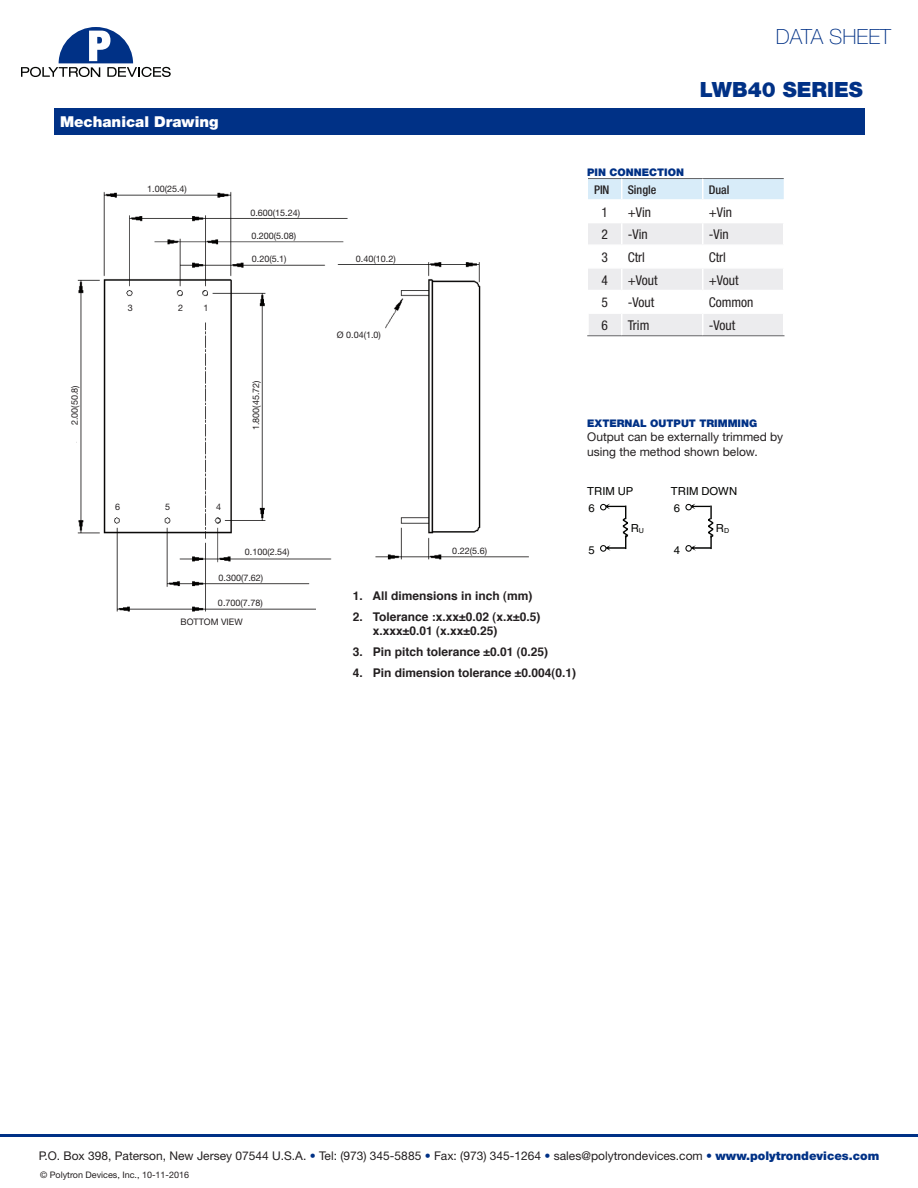
<style>
.page{position:relative;width:918px;height:1188px;background:#fff}
.page>*{position:absolute;margin:0;border:0;box-sizing:border-box;transform-origin:0 0}
.t1{font:900 21px "Helvetica Neue";color:#003186}
.t2{font:100 21px "Helvetica Neue";color:#003186}
.t3{font:900 15px "Helvetica Neue";color:#fff}
.t4{font:condensed 13.5px "Helvetica Neue";color:#231f20}
.t5{font:12px/14.4px "Helvetica Neue";color:#231f20}
.t6{font:700 12px/14.4px "Helvetica";color:#231f20}
.t7{font:500 condensed 12px "Helvetica Neue";color:#231f20}
.t8{font:11.1px "Helvetica";letter-spacing:.005em;color:#040503}
.t9{font:900 10.5px "Helvetica Neue";color:#003186}
.t10{font:9px/19.6px "Helvetica Neue";color:#231f20}
.s1{color:#003186}
.s2{font-weight:900;color:#003186}
</style>
<div class="page">
<svg style="left:21px;top:27px;width:150px;height:50px"></svg>
<hr style="left:0;top:1134px;width:918px;height:3px;background:#003186">
<div style="left:54px;top:108px;width:811px;height:27px;background:#003186"></div>
<hr style="left:588px;top:178px;width:34px;height:1px;background:#636366">
<hr style="left:622px;top:178px;width:81px;height:1px;background:#636366">
<hr style="left:703px;top:178px;width:81px;height:1px;background:#636366">
<svg style="left:588px;top:179px;width:196px;height:156px"></svg>
<hr style="left:587px;top:335px;width:35px;height:1px;background:#636366">
<hr style="left:622px;top:335px;width:81px;height:1px;background:#636366">
<hr style="left:703px;top:335px;width:81px;height:1px;background:#636366">
<div style="left:600px;top:545px;width:6px;height:7px;border:1px solid #040503;border-radius:50%"></div>
<svg style="left:600px;top:504px;width:29px;height:47px"></svg>
<div style="left:685px;top:504px;width:7px;height:6px;border:1px solid #040503;border-radius:50%"></div>
<div style="left:685px;top:545px;width:7px;height:7px;border:1px solid #040503;border-radius:50%"></div>
<svg style="left:686px;top:504px;width:28px;height:47px"></svg>
<img style="left:76px;top:192px;width:453px;height:420px">
<h1 class="t2" style="left:776px;top:24px;width:117px">DATA SHEET</h1>
<p class="t3" style="left:60px;top:113px;width:160px">Mechanical Drawing</p>
<p class="t10" style="left:147px;top:179px;width:41px">1.00(25.4)</p>
<p class="t10" style="left:128px;top:297px;width:7px">3</p>
<p class="t10" style="left:178px;top:297px;width:7px">2</p>
<p class="t10" style="left:204px;top:297px;width:7px">1</p>
<p class="t10" style="left:250px;top:203px;width:51px">0.600(15.24)</p>
<p class="t10" style="left:251px;top:226px;width:46px">0.200(5.08)</p>
<p class="t10" style="left:252px;top:249px;width:36px">0.20(5.1)</p>
<p class="t10" style="left:356px;top:249px;width:41px">0.40(10.2)</p>
<p class="t10" style="left:337px;top:325px;width:46px">Ø 0.04(1.0)</p>
<h1 class="t1" style="left:700px;top:77px;width:165px">LWB40 SERIES</h1>
<p class="t9" style="left:587px;top:166px;width:98px">PIN CONNECTION</p>
<p class="t7" style="left:594px;top:183px;width:17px">PIN</p>
<p class="t7" style="left:628px;top:183px;width:30px">Single</p>
<p class="t7" style="left:709px;top:183px;width:22px">Dual</p>
<p class="t4" style="left:602px;top:204px;width:8px">1</p>
<p class="t4" style="left:628px;top:204px;width:25px">+Vin</p>
<p class="t4" style="left:709px;top:204px;width:25px">+Vin</p>
<p class="t4" style="left:602px;top:227px;width:8px">2</p>
<p class="t4" style="left:628px;top:227px;width:21px">-Vin</p>
<p class="t4" style="left:709px;top:227px;width:21px">-Vin</p>
<p class="t4" style="left:602px;top:249px;width:8px">3</p>
<p class="t4" style="left:628px;top:249px;width:19px">Ctrl</p>
<p class="t4" style="left:709px;top:249px;width:19px">Ctrl</p>
<p class="t4" style="left:602px;top:272px;width:8px">4</p>
<p class="t4" style="left:628px;top:272px;width:31px">+Vout</p>
<p class="t4" style="left:709px;top:272px;width:31px">+Vout</p>
<p class="t4" style="left:602px;top:295px;width:8px">5</p>
<p class="t4" style="left:628px;top:295px;width:28px">-Vout</p>
<p class="t4" style="left:709px;top:295px;width:46px">Common</p>
<p class="t4" style="left:602px;top:317px;width:8px">6</p>
<p class="t4" style="left:628px;top:317px;width:23px">Trim</p>
<p class="t4" style="left:709px;top:317px;width:28px">-Vout</p>
<p class="t10" style="left:65px;top:425px;width:41px;rotate:-90deg">2.00(50.8)</p>
<p class="t10" style="left:115px;top:496px;width:7px">6</p>
<p class="t10" style="left:165px;top:496px;width:7px">5</p>
<p class="t10" style="left:216px;top:496px;width:7px">4</p>
<p class="t10" style="left:246px;top:430px;width:51px;rotate:-90deg">1.800(45.72)</p>
<p class="t10" style="left:245px;top:542px;width:46px">0.100(2.54)</p>
<p class="t10" style="left:452px;top:541px;width:36px">0.22(5.6)</p>
<p class="t10" style="left:219px;top:567px;width:46px">0.300(7.62)</p>
<p class="t10" style="left:181px;top:592px;width:84px;text-indent:37px">0.700(7.78)<br>BOTTOM VIEW</p>
<p class="t6" style="left:353px;top:589px;width:181px">1. All dimensions in inch (mm)</p>
<p class="t6" style="left:373px;top:610px;width:169px;text-indent:-20px">2. Tolerance :x.xx±0.02 (x.x±0.5) x.xxx±0.01 (x.xx±0.25)</p>
<p class="t6" style="left:353px;top:645px;width:197px">3. Pin pitch tolerance ±0.01 (0.25)</p>
<p class="t6" style="left:353px;top:667px;width:225px">4. Pin dimension tolerance ±0.004(0.1)</p>
<p class="t9" style="left:587px;top:417px;width:172px">EXTERNAL OUTPUT TRIMMING</p>
<p class="t5" style="left:587px;top:430px;width:198px">Output can be externally trimmed by using the method shown below.</p>
<p class="t8" style="left:587px;top:485px;width:48px">TRIM UP</p>
<p class="t8" style="left:631px;top:522px;width:15px">R<sub>U</sub></p>
<p class="t8" style="left:589px;top:502px;width:8px">6</p>
<p class="t8" style="left:589px;top:543px;width:8px">5</p>
<p class="t8" style="left:671px;top:484px;width:68px">TRIM DOWN</p>
<p class="t8" style="left:716px;top:522px;width:15px">R<sub>D</sub></p>
<p class="t8" style="left:674px;top:502px;width:8px">6</p>
<p class="t8" style="left:674px;top:543px;width:8px">4</p>
<p class="t5" style="left:39px;top:1149px;width:842px">P.O. Box 398, Paterson, New Jersey 07544 U.S.A. <span class="s1">•</span> Tel: (973) 345-5885 <span class="s1">•</span> Fax: (973) 345-1264 <span class="s1">•</span> sales@polytrondevices.com <span class="s1">•</span> <span class="s2">www.polytrondevices.com</span></p>
<p class="t10" style="left:40px;top:1165px;width:151px">© Polytron Devices, Inc., 10-11-2016</p>
</div>
